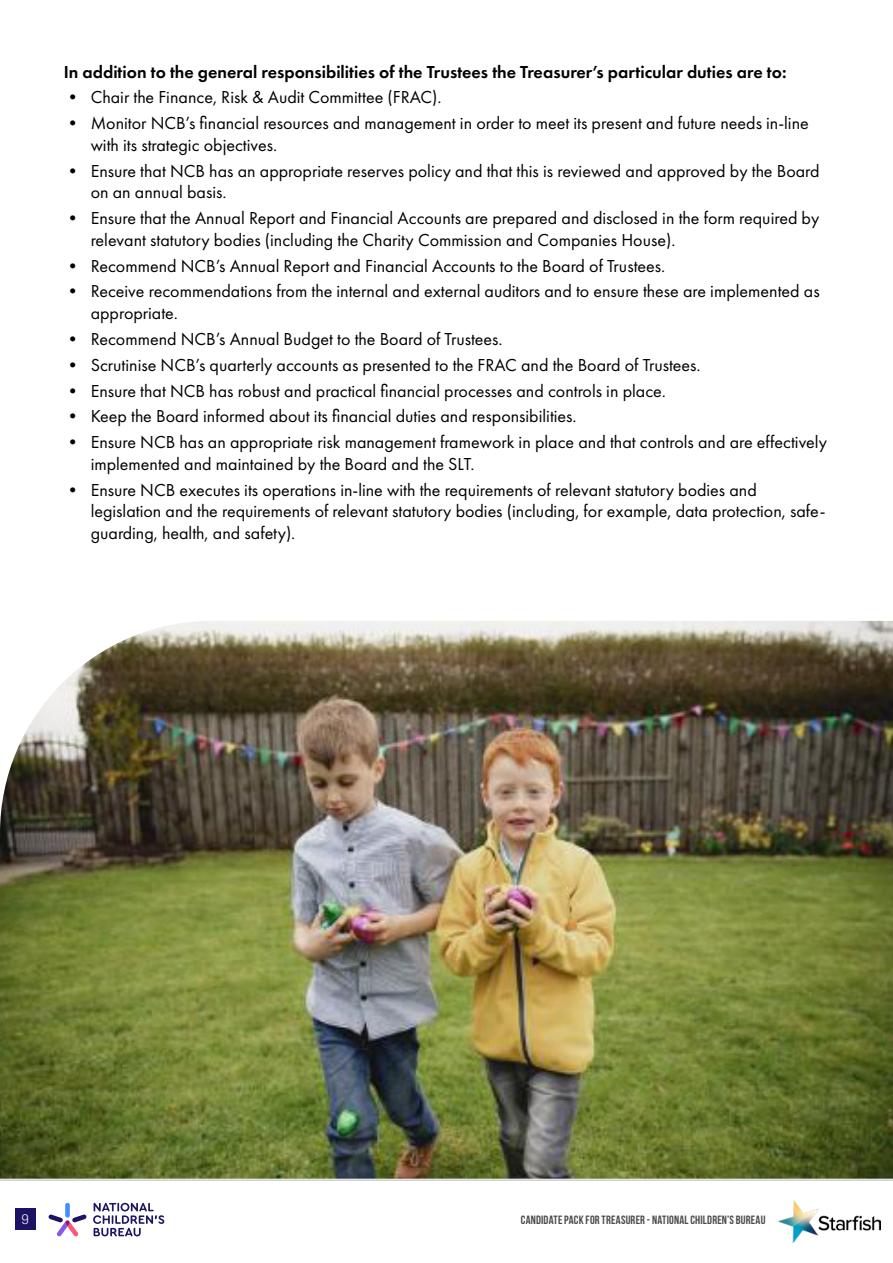
<style>
.page{position:relative;width:893px;height:1263px;background:#fff}
.page>*{position:absolute;margin:0;border:0;box-sizing:border-box;transform-origin:0 0}
.t1{font:18px/21.6px "Futura PT";color:#000}
.t2{font:600 18px "Futura PT";color:#000}
.t3{font:300 13.5px "Flama";color:#fff}
.t4{font:700 12px "Bebas Neue";letter-spacing:.015em;color:#4a4a49}
</style>
<div class="page">
<svg style="left:49px;top:1203px;width:38px;height:33px"></svg>
<svg style="left:93px;top:1203px;width:71px;height:33px"></svg>
<img style="left:778px;top:1200px;width:103px;height:42px">
<div style="left:15px;top:1208px;width:21px;height:21px;background:#1b1464"></div>
<hr style="left:0;top:1179px;width:893px;height:2px;background:#000">
<img style="left:0;top:621px;width:893px;height:558px">
<p class="t2" style="left:64px;top:60px;width:724px">In addition to the general responsibilities of the Trustees the Treasurer’s particular duties are to:</p>
<p class="t1" style="left:64px;top:86px;width:379px">• Chair the Finance, Risk &amp; Audit Committee (FRAC).</p>
<p class="t1" style="left:91px;top:112px;width:720px;text-indent:-27px">• Monitor NCB’s financial resources and management in order to meet its present and future needs in-line with its strategic objectives.</p>
<p class="t1" style="left:91px;top:160px;width:730px;text-indent:-27px">• Ensure that NCB has an appropriate reserves policy and that this is reviewed and approved by the Board on an annual basis.</p>
<p class="t1" style="left:91px;top:207px;width:730px;text-indent:-27px">• Ensure that the Annual Report and Financial Accounts are prepared and disclosed in the form required by relevant statutory bodies (including the Charity Commission and Companies House).</p>
<p class="t1" style="left:64px;top:255px;width:603px">• Recommend NCB’s Annual Report and Financial Accounts to the Board of Trustees.</p>
<p class="t1" style="left:91px;top:281px;width:730px;text-indent:-27px">• Receive recommendations from the internal and external auditors and to ensure these are implemented as appropriate.</p>
<p class="t1" style="left:64px;top:328px;width:440px">• Recommend NCB’s Annual Budget to the Board of Trustees.</p>
<p class="t1" style="left:64px;top:354px;width:638px">• Scrutinise NCB’s quarterly accounts as presented to the FRAC and the Board of Trustees.</p>
<p class="t1" style="left:64px;top:380px;width:604px">• Ensure that NCB has robust and practical financial processes and controls in place.</p>
<p class="t1" style="left:64px;top:406px;width:514px">• Keep the Board informed about its financial duties and responsibilities.</p>
<p class="t1" style="left:91px;top:431px;width:738px;text-indent:-27px">• Ensure NCB has an appropriate risk management framework in place and that controls and are effectively implemented and maintained by the Board and the SLT.</p>
<p class="t1" style="left:91px;top:479px;width:736px;text-indent:-27px">• Ensure NCB executes its operations in-line with the requirements of relevant statutory bodies and legislation and the requirements of relevant statutory bodies (including, for example, data protection, safe&shy;guarding, health, and safety).</p>
<p class="t3" style="left:22px;top:1210px;width:9px">9</p>
<p class="t4" style="left:521px;top:1213px;width:246px">CANDIDATE PACK FOR TREASURER - NATIONAL CHILDREN’S BUREAU</p>
</div>
